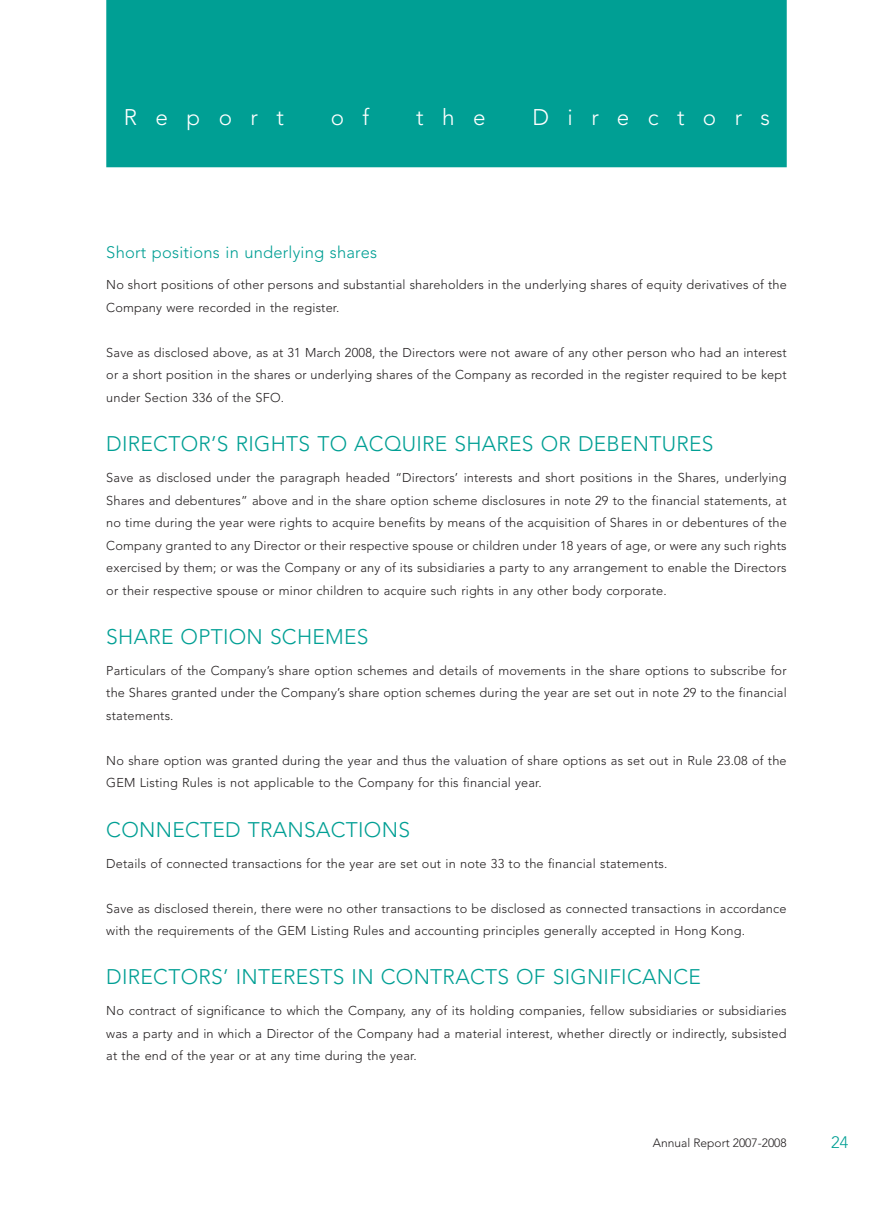
<style>
.page{position:relative;width:893px;height:1212px;background:#fff}
.page>*{position:absolute;margin:0;border:0;box-sizing:border-box;transform-origin:0 0}
.t1{font:300 22.5px "Avenir LT Std";letter-spacing:.82em;color:#fff}
.t2{font:300 21px "Avenir LT Std";letter-spacing:.015em;color:#009f94}
.t3{font:300 16.5px "Avenir LT Std";letter-spacing:.015em;color:#009f94}
.t4{font:300 12.75px/22.5px "Avenir LT Std";letter-spacing:.015em;color:#231f20;text-align:justify}
.t5{font:300 12px "Avenir LT Std";color:#231f20}
</style>
<div class="page">
<div style="left:106px;top:0;width:681px;height:167px;background:#009f94"></div>
<p class="t1" style="left:124px;top:104px;width:161px">Report</p>
<p class="t1" style="left:331px;top:104px;width:40px">o f</p>
<p class="t1" style="left:416px;top:104px;width:71px">the</p>
<p class="t1" style="left:533px;top:104px;width:239px">Directors</p>
<p class="t3" style="left:106px;top:243px;width:272px">Short positions in underlying shares</p>
<p class="t4" style="left:106px;top:274px;width:682px">No short positions of other persons and substantial shareholders in the underlying shares of equity derivatives of the<br>Company were recorded in the register.</p>
<p class="t4" style="left:106px;top:341px;width:682px">Save as disclosed above, as at 31 March 2008, the Directors were not aware of any other person who had an interest or a short position in the shares or underlying shares of the Company as recorded in the register required to be kept under Section 336 of the SFO.</p>
<p class="t2" style="left:106px;top:431px;width:609px">DIRECTOR’S RIGHTS TO ACQUIRE SHARES OR DEBENTURES</p>
<p class="t4" style="left:106px;top:466px;width:682px">Save as disclosed under the paragraph headed “Directors’ interests and short positions in the Shares, underlying Shares and debentures” above and in the share option scheme disclosures in note 29 to the financial statements, at no time during the year were rights to acquire benefits by means of the acquisition of Shares in or debentures of the Company granted to any Director or their respective spouse or children under 18 years of age, or were any such rights exercised by them; or was the Company or any of its subsidiaries a party to any arrangement to enable the Directors or their respective spouse or minor children to acquire such rights in any other body corporate.</p>
<p class="t2" style="left:106px;top:624px;width:264px">SHARE OPTION SCHEMES</p>
<p class="t4" style="left:106px;top:659px;width:682px">Particulars of the Company’s share option schemes and details of movements in the share options to subscribe for the Shares granted under the Company’s share option schemes during the year are set out in note 29 to the financial statements.</p>
<p class="t4" style="left:106px;top:749px;width:682px">No share option was granted during the year and thus the valuation of share options as set out in Rule 23.08 of the<br>GEM Listing Rules is not applicable to the Company for this financial year.</p>
<p class="t2" style="left:106px;top:817px;width:305px">CONNECTED TRANSACTIONS</p>
<p class="t4" style="left:106px;top:852px;width:563px">Details of connected transactions for the year are set out in note 33 to the financial statements.</p>
<p class="t4" style="left:106px;top:897px;width:682px">Save as disclosed therein, there were no other transactions to be disclosed as connected transactions in accordance with the requirements of the GEM Listing Rules and accounting principles generally accepted in Hong Kong.</p>
<p class="t2" style="left:106px;top:965px;width:596px">DIRECTORS’ INTERESTS IN CONTRACTS OF SIGNIFICANCE</p>
<p class="t4" style="left:106px;top:1000px;width:682px">No contract of significance to which the Company, any of its holding companies, fellow subsidiaries or subsidiaries was a party and in which a Director of the Company had a material interest, whether directly or indirectly, subsisted at the end of the year or at any time during the year.</p>
<p class="t5" style="left:653px;top:1135px;width:135px">Annual Report 2007-2008</p>
<p class="t3" style="left:831px;top:1132px;width:19px">24</p>
</div>
